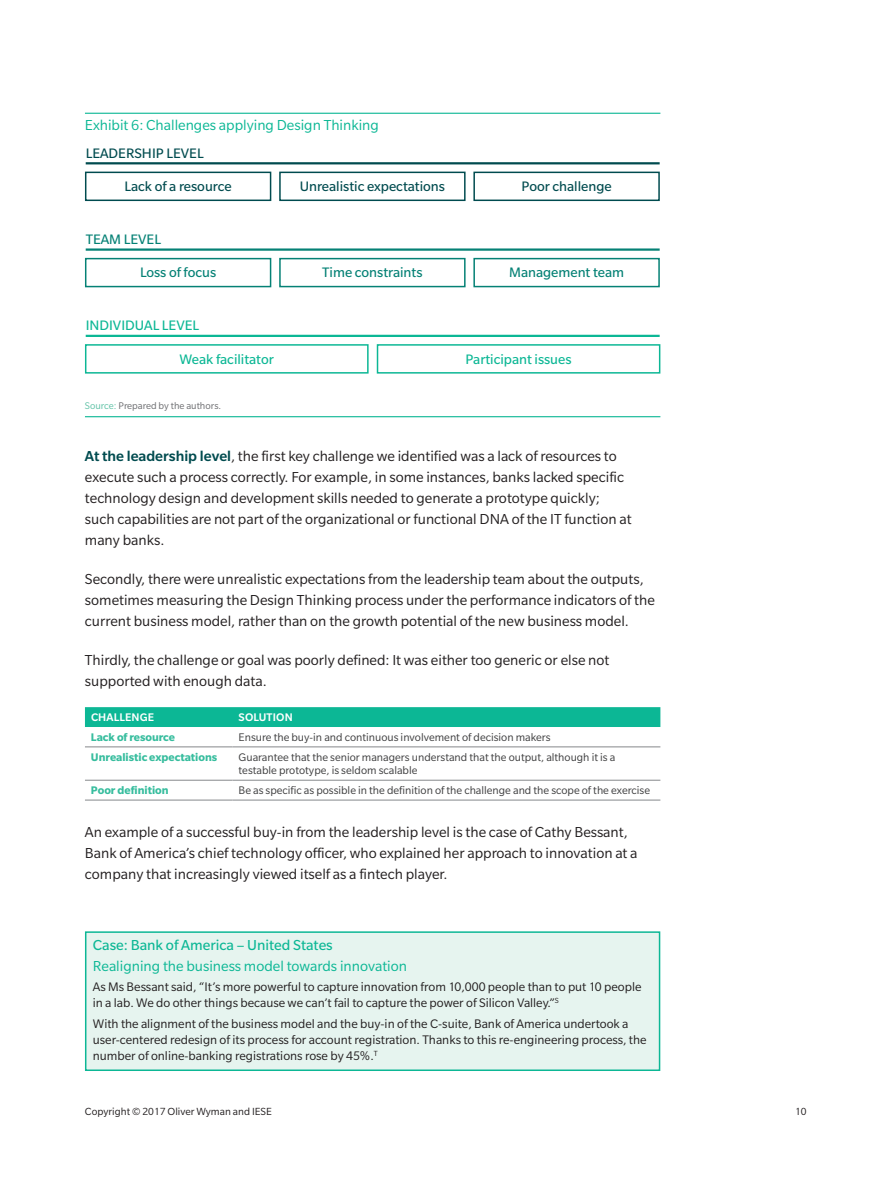
<style>
.page{position:relative;width:893px;height:1188px;background:#fff}
.page>*{position:absolute;margin:0;border:0;box-sizing:border-box;transform-origin:0 0}
.t1{font:15.75px/21px "Slate Pro";color:#231f20}
.t2{font:15.75px "Slate Pro";color:#0cb795}
.t3{font:15.75px "Slate Pro";color:#0cb795}
.t4{font:15px "Slate Pro";color:#004b4f}
.t5{font:15px "Slate Pro";color:#058175}
.t6{font:15px "Slate Pro";color:#0cb795}
.t7{font:13.5px/16.2px "Slate Pro";color:#231f20}
.t8{font:12px/13.5px "Slate Pro";color:#3e3e3f}
.t9{font:700 12px "Slate Pro";color:#37bd9e}
.t10{font:500 12px "Slate Pro";letter-spacing:.01em;color:#fff}
.t11{font:11.25px "Slate Pro";color:#231f20}
.t12{font:10.5px "Slate Pro";color:#6c6d70}
.s1{color:#5fc2a6}
.s2{font-weight:500;color:#004b4f}
</style>
<div class="page">
<hr style="left:85px;top:113px;width:575px;height:1px;background:#0cb795">
<hr style="left:85px;top:416px;width:575px;height:1px;background:#0cb795">
<hr style="left:86px;top:162px;width:574px;height:2px;background:#004b4f">
<div style="left:85px;top:172px;width:186px;height:29px;border:1px solid #004b4f"></div>
<div style="left:279px;top:172px;width:187px;height:29px;border:1px solid #004b4f"></div>
<div style="left:473px;top:172px;width:187px;height:29px;border:1px solid #004b4f"></div>
<hr style="left:86px;top:248px;width:574px;height:3px;background:#058175">
<div style="left:85px;top:258px;width:186px;height:29px;border:1px solid #058175"></div>
<div style="left:279px;top:258px;width:187px;height:29px;border:1px solid #058175"></div>
<div style="left:473px;top:258px;width:187px;height:29px;border:1px solid #058175"></div>
<hr style="left:86px;top:335px;width:574px;height:2px;background:#0cb795">
<div style="left:85px;top:344px;width:284px;height:30px;border:1px solid #0cb795"></div>
<div style="left:377px;top:344px;width:283px;height:30px;border:1px solid #0cb795"></div>
<div style="left:85px;top:707px;width:575px;height:20px;background:#0cb795"></div>
<hr style="left:85px;top:746px;width:148px;height:1px;background:#939598">
<hr style="left:233px;top:746px;width:427px;height:1px;background:#939598">
<hr style="left:85px;top:780px;width:148px;height:1px;background:#939598">
<hr style="left:233px;top:780px;width:427px;height:1px;background:#939598">
<hr style="left:85px;top:800px;width:148px;height:1px;background:#939598">
<hr style="left:233px;top:800px;width:427px;height:1px;background:#939598">
<div style="left:86px;top:932px;width:574px;height:138px;background:#e6f4ef"></div>
<div style="left:85px;top:931px;width:575px;height:140px;border:2px solid #0cb795"></div>
<p class="t2" style="left:85px;top:117px;width:295px">Exhibit 6: Challenges applying Design Thinking</p>
<p class="t4" style="left:86px;top:145px;width:119px">LEADERSHIP LEVEL</p>
<p class="t4" style="left:125px;top:178px;width:109px">Lack of a resource</p>
<p class="t4" style="left:300px;top:178px;width:147px">Unrealistic expectations</p>
<p class="t4" style="left:521px;top:178px;width:92px">Poor challenge</p>
<p class="t5" style="left:86px;top:231px;width:77px">TEAM LEVEL</p>
<p class="t5" style="left:140px;top:265px;width:78px">Loss of focus</p>
<p class="t5" style="left:322px;top:265px;width:102px">Time constraints</p>
<p class="t5" style="left:509px;top:265px;width:116px">Management team</p>
<p class="t6" style="left:86px;top:317px;width:115px">INDIVIDUAL LEVEL</p>
<p class="t6" style="left:180px;top:351px;width:96px">Weak facilitator</p>
<p class="t6" style="left:466px;top:351px;width:107px">Participant issues</p>
<p class="t12" style="left:85px;top:400px;width:138px"><span class="s1">Source:</span> Prepared by the authors.</p>
<p class="t1" style="left:85px;top:446px;width:548px"><span class="s2">At the leadership level</span>, the first key challenge we identified was a lack of resources to execute such a process correctly. For example, in some instances, banks lacked specific technology design and development skills needed to generate a prototype quickly; such capabilities are not part of the organizational or functional DNA of the IT function at many banks.</p>
<p class="t1" style="left:85px;top:569px;width:571px">Secondly, there were unrealistic expectations from the leadership team about the outputs, sometimes measuring the Design Thinking process under the performance indicators of the current business model, rather than on the growth potential of the new business model.</p>
<p class="t1" style="left:85px;top:650px;width:526px">Thirdly, the challenge or goal was poorly defined: It was either too generic or else not supported with enough data.</p>
<p class="t10" style="left:91px;top:711px;width:65px">CHALLENGE</p>
<p class="t10" style="left:239px;top:711px;width:56px">SOLUTION</p>
<p class="t9" style="left:91px;top:730px;width:86px">Lack of resource</p>
<p class="t8" style="left:239px;top:730px;width:314px">Ensure the buy-in and continuous involvement of decision makers</p>
<p class="t9" style="left:91px;top:750px;width:128px">Unrealistic expectations</p>
<p class="t8" style="left:239px;top:750px;width:378px">Guarantee that the senior managers understand that the output, although it is a testable prototype, is seldom scalable</p>
<p class="t9" style="left:91px;top:784px;width:79px">Poor definition</p>
<p class="t8" style="left:239px;top:783px;width:413px">Be as specific as possible in the definition of the challenge and the scope of the exercise</p>
<p class="t1" style="left:85px;top:821px;width:554px">An example of a successful buy-in from the leadership level is the case of Cathy Bessant,<br>Bank of America’s chief technology officer, who explained her approach to innovation at a company that increasingly viewed itself as a fintech player.</p>
<p class="t3" style="left:93px;top:936px;width:241px">Case: Bank of America – United States</p>
<p class="t2" style="left:93px;top:957px;width:316px">Realigning the business model towards innovation</p>
<p class="t7" style="left:93px;top:979px;width:550px">As Ms Bessant said, “It’s more powerful to capture innovation from 10,000 people than to put 10 people in a lab. We do other things because we can’t fail to capture the power of Silicon Valley.”<sup>S</sup></p>
<p class="t7" style="left:93px;top:1015px;width:555px">With the alignment of the business model and the buy-in of the C-suite, Bank of America undertook a user-centered redesign of its process for account registration. Thanks to this re-engineering process, the number of online-banking registrations rose by 45%.<sup>T</sup></p>
<p class="t11" style="left:85px;top:1105px;width:188px">Copyright © 2017 Oliver Wyman and IESE</p>
<p class="t11" style="left:795px;top:1105px;width:13px">10</p>
</div>
